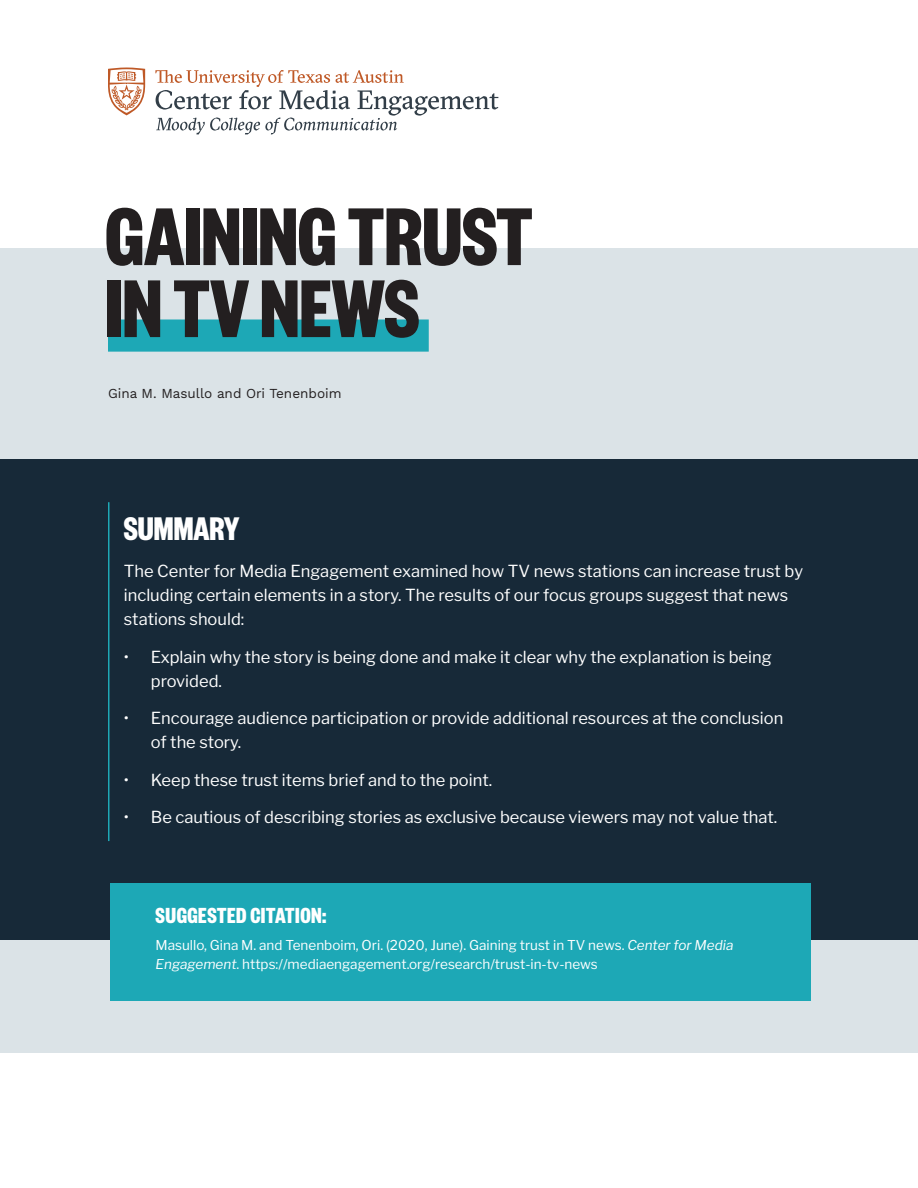
<style>
.page{position:relative;width:918px;height:1188px;background:#fff}
.page>*{position:absolute;margin:0;border:0;box-sizing:border-box;transform-origin:0 0}
.Headline{font:700 90px "Founders Grotesk X Cond";color:#231f20}
.Subhead{font:700 36px "Founders Grotesk X Cond";color:#fff}
.Subhead-2{font:700 24px "Founders Grotesk X Cond";letter-spacing:.02em;color:#fff}
.t1{font:16.5px/24px "Libre Franklin";color:#fff}
.Citations{font:13.5px/19.5px "Libre Franklin";color:#fff}
.Authors{font:13.5px "Work Sans";color:#231f20}
.s1{font-style:italic}
</style>
<div class="page">
<div style="left:0;top:248px;width:918px;height:805px;background:#dbe3e7"></div>
<div style="left:0;top:460px;width:918px;height:480px;background:#172938"></div>
<div style="left:108px;top:320px;width:321px;height:32px;background:#1da8b6"></div>
<hr style="left:108px;top:502px;width:2px;height:339px;background:#1da8b6">
<svg style="left:108px;top:68px;width:37px;height:47px"></svg>
<svg style="left:155px;top:70px;width:343px;height:64px"></svg>
<div style="left:111px;top:883px;width:700px;height:118px;background:#1da8b6"></div>
<p class="Headline" style="left:105px;top:180px;width:429px">GAINING TRUST</p>
<p class="Headline" style="left:105px;top:252px;width:316px">IN TV NEWS</p>
<p class="Authors" style="left:108px;top:386px;width:235px">Gina M. Masullo and Ori Tenenboim</p>
<p class="Subhead" style="left:124px;top:506px;width:117px">SUMMARY</p>
<p class="t1" style="left:124px;top:559px;width:681px">The Center for Media Engagement examined how TV news stations can increase trust by including certain elements in a story. The results of our focus groups suggest that news stations should:</p>
<p class="t1" style="left:151px;top:645px;width:622px;text-indent:-27px">• Explain why the story is being done and make it clear why the explanation is being provided.</p>
<p class="t1" style="left:151px;top:706px;width:634px;text-indent:-27px">• Encourage audience participation or provide additional resources at the conclusion of the story.</p>
<p class="t1" style="left:124px;top:768px;width:370px">• Keep these trust items brief and to the point.</p>
<p class="t1" style="left:124px;top:805px;width:655px">• Be cautious of describing stories as exclusive because viewers may not value that.</p>
<p class="Subhead-2" style="left:156px;top:901px;width:172px">SUGGESTED CITATION:</p>
<p class="Citations" style="left:156px;top:935px;width:579px">Masullo, Gina M. and Tenenboim, Ori. (2020, June). Gaining trust in TV news. <span class="s1">Center for Media<br>Engagement</span>. https://mediaengagement.org/research/trust-in-tv-news</p>
</div>
